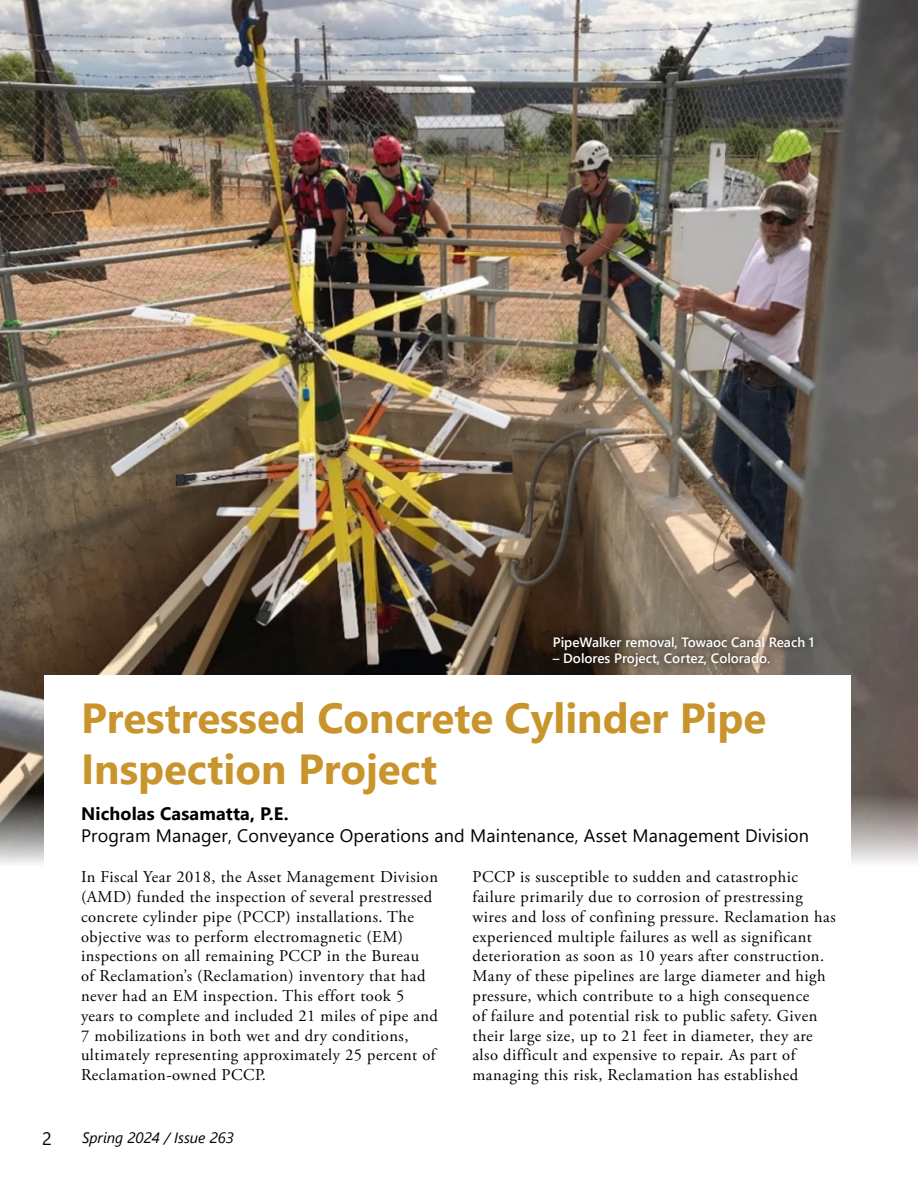
<style>
.page{position:relative;width:918px;height:1188px;background:#fff}
.page>*{position:absolute;margin:0;border:0;box-sizing:border-box;transform-origin:0 0}
.t1{font:700 42px/51px "Segoe UI";color:#c8942b}
.Author_Credentials{font:18px "Segoe UI";letter-spacing:.01em;color:#000}
.By_Line{font:700 18px "Segoe UI";letter-spacing:.01em;color:#000}
.Body{font:16.5px/19.8px "Adobe Garamond Pro";letter-spacing:.03em;color:#000}
.t2{font:italic 15px "Segoe UI";color:#000}
.Caption__white{font:600 13.5px "Segoe UI";color:#fff}
</style>
<div class="page">
<img style="left:0;top:0;width:918px;height:794px">
<svg style="left:0;top:794px;width:918px;height:70px"></svg>
<div style="left:44px;top:675px;width:806px;height:473px;background:#fff"></div>
<div style="left:546px;top:629px;width:275px;height:45px;background:#000;opacity:.75"></div>
<p class="Caption__white" style="left:553px;top:629px;width:263px">PipeWalker removal, Towaoc Canal Reach 1</p>
<p class="Caption__white" style="left:553px;top:645px;width:219px">– Dolores Project, Cortez, Colorado.</p>
<p class="t1" style="left:81px;top:689px;width:687px">Prestressed Concrete Cylinder Pipe<br>Inspection Project</p>
<p class="By_Line" style="left:81px;top:796px;width:209px">Nicholas Casamatta, P.E.</p>
<p class="Author_Credentials" style="left:81px;top:819px;width:730px">Program Manager, Conveyance Operations and Maintenance, Asset Management Division</p>
<p class="Body" style="left:81px;top:868px;width:359px">In Fiscal Year 2018, the Asset Management Division (AMD) funded the inspection of several prestressed concrete cylinder pipe (PCCP) installations. The objective was to perform electromagnetic (EM) inspections on all remaining PCCP in the Bureau<br>of Reclamation’s (Reclamation) inventory that had never had an EM inspection. This effort took 5 years to complete and included 21 miles of pipe and 7 mobilizations in both wet and dry conditions, ultimately representing approximately 25 percent of Reclamation-owned PCCP.</p>
<p class="Body" style="left:472px;top:868px;width:365px">PCCP is susceptible to sudden and catastrophic failure primarily due to corrosion of prestressing wires and loss of confining pressure. Reclamation has experienced multiple failures as well as significant deterioration as soon as 10 years after construction.<br>Many of these pipelines are large diameter and high pressure, which contribute to a high consequence<br>of failure and potential risk to public safety. Given their large size, up to 21 feet in diameter, they are also difficult and expensive to repair. As part of managing this risk, Reclamation has established</p>
<p class="Author_Credentials" style="left:42px;top:1122px;width:11px">2</p>
<p class="t2" style="left:82px;top:1124px;width:153px">Spring 2024 / Issue 263</p>
</div>
